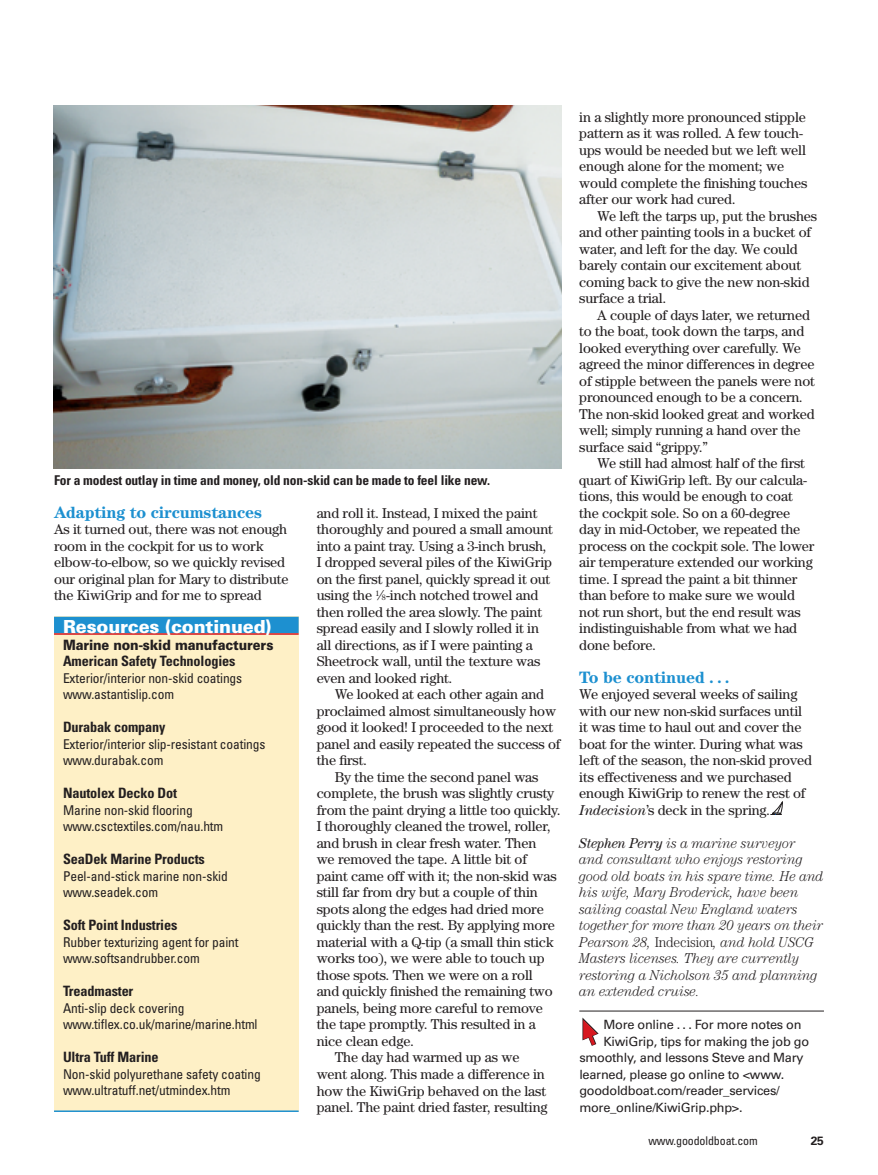
<style>
.page{position:relative;width:878px;height:1175px;background:#fff}
.page>*{position:absolute;margin:0;border:0;box-sizing:border-box;transform-origin:0 0}
.t1{font:900 18px "Univers LT Std";letter-spacing:-.01em;color:#fff}
.t2{font:700 16.5px "Century Std";letter-spacing:-.01em;color:#1d90d0}
.t3{font:14.25px/16.5px "Century Std";letter-spacing:-.01em;color:#231f20}
.t4{font:italic 300 14.25px/16.5px "Century Std";letter-spacing:-.01em;color:#231f20;scale:.95 1}
.t5{font:700 condensed 14.25px "Univers LT Std";letter-spacing:-.01em;color:#231f20}
.t6{font:900 14.25px "Univers LT Std";letter-spacing:-.01em;color:#231f20;scale:.9 1}
.t7{font:condensed 13.5px/16.5px "Univers LT Std";letter-spacing:-.01em;color:#231f20}
.t8{font:700 condensed 13.5px "Univers LT Std";letter-spacing:-.01em;color:#231f20}
.t9{font:12.75px "Univers LT Std";letter-spacing:-.02em;color:#231f20}
.t10{font:condensed 12px "Univers LT Std";letter-spacing:-.01em;color:#231f20}
.t11{font:700 12px "Univers LT Std";color:#231f20}
.s1{font-size:7.8px}
.s2{font-style:italic}
.s3{font-weight:400}
.s4{font-style:normal}
</style>
<div class="page">
<svg style="left:770px;top:801px;width:13px;height:14px"></svg>
<img style="left:54px;top:105px;width:507px;height:363px">
<div style="left:54px;top:616px;width:244px;height:496px;background:#fef0c6"></div>
<div style="left:54px;top:616px;width:244px;height:17px;background:#1d90d0"></div>
<hr style="left:54px;top:633px;width:244px;height:1px;background:#d7171f">
<hr style="left:54px;top:1110px;width:244px;height:2px;background:#1d90d0">
<hr style="left:579px;top:1010px;width:245px;height:1px;background:#231f20">
<svg style="left:582px;top:1017px;width:17px;height:29px"></svg>
<p class="t8" style="left:54px;top:471px;width:437px">For a modest outlay in time and money, old non-skid can be made to feel like new.</p>
<p class="t2" style="left:54px;top:502px;width:210px">Adapting to circumstances</p>
<p class="t3" style="left:54px;top:521px;width:236px">As it turned out, there was not enough room in the cockpit for us to work elbow-to-elbow, so we quickly revised our original plan for Mary to distribute the KiwiGrip and for me to spread</p>
<p class="t1" style="left:63px;top:615px;width:210px">Resources (continued)</p>
<p class="t6" style="left:63px;top:635px;width:235px">Marine non-skid manufacturers</p>
<p class="t5" style="left:63px;top:652px;width:174px">American Safety Technologies</p>
<p class="t7" style="left:63px;top:669px;width:181px">Exterior/interior non-skid coatings www.astantislip.com</p>
<p class="t5" style="left:63px;top:718px;width:104px">Durabak company</p>
<p class="t7" style="left:63px;top:735px;width:204px">Exterior/interior slip-resistant coatings www.durabak.com</p>
<p class="t5" style="left:63px;top:784px;width:115px">Nautolex Decko Dot</p>
<p class="t7" style="left:63px;top:801px;width:162px">Marine non-skid flooring www.csctextiles.com/nau.htm</p>
<p class="t5" style="left:63px;top:850px;width:143px">SeaDek Marine Products</p>
<p class="t7" style="left:63px;top:867px;width:166px">Peel-and-stick marine non-skid www.seadek.com</p>
<p class="t5" style="left:63px;top:916px;width:116px">Soft Point Industries</p>
<p class="t7" style="left:63px;top:933px;width:177px">Rubber texturizing agent for paint www.softsandrubber.com</p>
<p class="t5" style="left:63px;top:982px;width:72px">Treadmaster</p>
<p class="t7" style="left:63px;top:999px;width:196px">Anti-slip deck covering www.tiflex.co.uk/marine/marine.html</p>
<p class="t5" style="left:63px;top:1048px;width:97px">Ultra Tuff Marine</p>
<p class="t7" style="left:63px;top:1065px;width:199px">Non-skid polyurethane safety coating www.ultratuff.net/utmindex.htm</p>
<p class="t3" style="left:316px;top:504px;width:238px">and roll it. Instead, I mixed the paint thoroughly and poured a small amount into a paint tray. Using a 3-inch brush, I dropped several piles of the KiwiGrip on the first panel, quickly spread it out using the <sup>1</sup>⁄<span class="s1">8</span>-inch notched trowel and then rolled the area slowly. The paint spread easily and I slowly rolled it in all directions, as if I were painting a Sheetrock wall, until the texture was even and looked right.</p>
<p class="t3" style="left:334px;top:686px;width:211px">We looked at each other again and</p>
<p class="t3" style="left:316px;top:702px;width:241px">proclaimed almost simultaneously how</p>
<p class="t3" style="left:316px;top:719px;width:238px">good it looked! I proceeded to the next</p>
<p class="t3" style="left:316px;top:735px;width:245px">panel and easily repeated the success of</p>
<p class="t3" style="left:316px;top:752px;width:52px">the first.</p>
<p class="t3" style="left:334px;top:768px;width:205px">By the time the second panel was</p>
<p class="t3" style="left:316px;top:785px;width:239px">complete, the brush was slightly crusty</p>
<p class="t3" style="left:316px;top:801px;width:245px">from the paint drying a little too quickly.</p>
<p class="t3" style="left:316px;top:818px;width:235px">I thoroughly cleaned the trowel, roller,</p>
<p class="t3" style="left:316px;top:834px;width:221px">and brush in clear fresh water. Then</p>
<p class="t3" style="left:316px;top:851px;width:212px">we removed the tape. A little bit of</p>
<p class="t3" style="left:316px;top:867px;width:241px">paint came off with it; the non-skid was</p>
<p class="t3" style="left:316px;top:884px;width:223px">still far from dry but a couple of thin</p>
<p class="t3" style="left:316px;top:900px;width:229px">spots along the edges had dried more</p>
<p class="t3" style="left:316px;top:917px;width:240px">quickly than the rest. By applying more</p>
<p class="t3" style="left:316px;top:933px;width:238px">material with a Q-tip (a small thin stick</p>
<p class="t3" style="left:316px;top:950px;width:229px">works too), we were able to touch up</p>
<p class="t3" style="left:316px;top:966px;width:218px">those spots. Then we were on a roll</p>
<p class="t3" style="left:316px;top:983px;width:238px">and quickly finished the remaining two</p>
<p class="t3" style="left:316px;top:999px;width:228px">panels, being more careful to remove</p>
<p class="t3" style="left:316px;top:1016px;width:221px">the tape promptly. This resulted in a</p>
<p class="t3" style="left:316px;top:1032px;width:99px">nice clean edge.</p>
<p class="t3" style="left:334px;top:1049px;width:186px">The day had warmed up as we</p>
<p class="t3" style="left:316px;top:1065px;width:230px">went along. This made a difference in</p>
<p class="t3" style="left:316px;top:1082px;width:231px">how the KiwiGrip behaved on the last</p>
<p class="t3" style="left:316px;top:1098px;width:232px">panel. The paint dried faster, resulting</p>
<p class="t3" style="left:579px;top:108px;width:229px">in a slightly more pronounced stipple pattern as it was rolled. A few touch&shy;ups would be needed but we left well enough alone for the moment; we would complete the finishing touches after our work had cured.</p>
<p class="t3" style="left:579px;top:207px;width:239px;text-indent:18px">We left the tarps up, put the brushes and other painting tools in a bucket of water, and left for the day. We could barely contain our excitement about coming back to give the new non-skid surface a trial.</p>
<p class="t3" style="left:579px;top:306px;width:237px;text-indent:18px">A couple of days later, we returned to the boat, took down the tarps, and looked everything over carefully. We agreed the minor differences in degree of stipple between the panels were not pronounced enough to be a concern.<br>The non-skid looked great and worked well; simply running a hand over the surface said “grippy.”</p>
<p class="t3" style="left:579px;top:455px;width:237px;text-indent:18px">We still had almost half of the first quart of KiwiGrip left. By our calcula&shy;tions, this would be enough to coat the cockpit sole. So on a 60-degree day in mid-October, we repeated the process on the cockpit sole. The lower air temperature extended our working time. I spread the paint a bit thinner than before to make sure we would not run short, but the end result was indistinguishable from what we had done before.</p>
<p class="t2" style="left:579px;top:667px;width:152px">To be continued . . .</p>
<p class="t3" style="left:579px;top:686px;width:234px">We enjoyed several weeks of sailing with our new non-skid surfaces until it was time to haul out and cover the boat for the winter. During what was left of the season, the non-skid proved its effectiveness and we purchased enough KiwiGrip to renew the rest of <span class="s2">Indecision</span>’s deck in the spring.</p>
<p class="t4" style="left:579px;top:834px;width:259px"><span class="s3">Stephen Perry</span> is a marine surveyor<br>and consultant who enjoys restoring good old boats in his spare time. He and his wife, Mary Broderick, have been sailing coastal New England waters together for more than 20 years on their Pearson 28, <span class="s4">Indecision</span>, and hold USCG Masters licenses. They are currently restoring a Nicholson 35 and planning an extended cruise.</p>
<p class="t9" style="left:603px;top:1017px;width:200px">More online . . . For more notes on</p>
<p class="t9" style="left:603px;top:1033px;width:207px">KiwiGrip, tips for making the job go</p>
<p class="t9" style="left:579px;top:1050px;width:226px">smoothly, and lessons Steve and Mary</p>
<p class="t9" style="left:579px;top:1066px;width:206px">learned, please go online to &lt;www.</p>
<p class="t9" style="left:579px;top:1083px;width:202px">goodoldboat.com/reader_services/</p>
<p class="t9" style="left:579px;top:1099px;width:165px">more_online/KiwiGrip.php&gt;.</p>
<p class="t10" style="left:648px;top:1133px;width:111px">www.goodoldboat.com</p>
<p class="t11" style="left:810px;top:1133px;width:15px">25</p>
</div>
